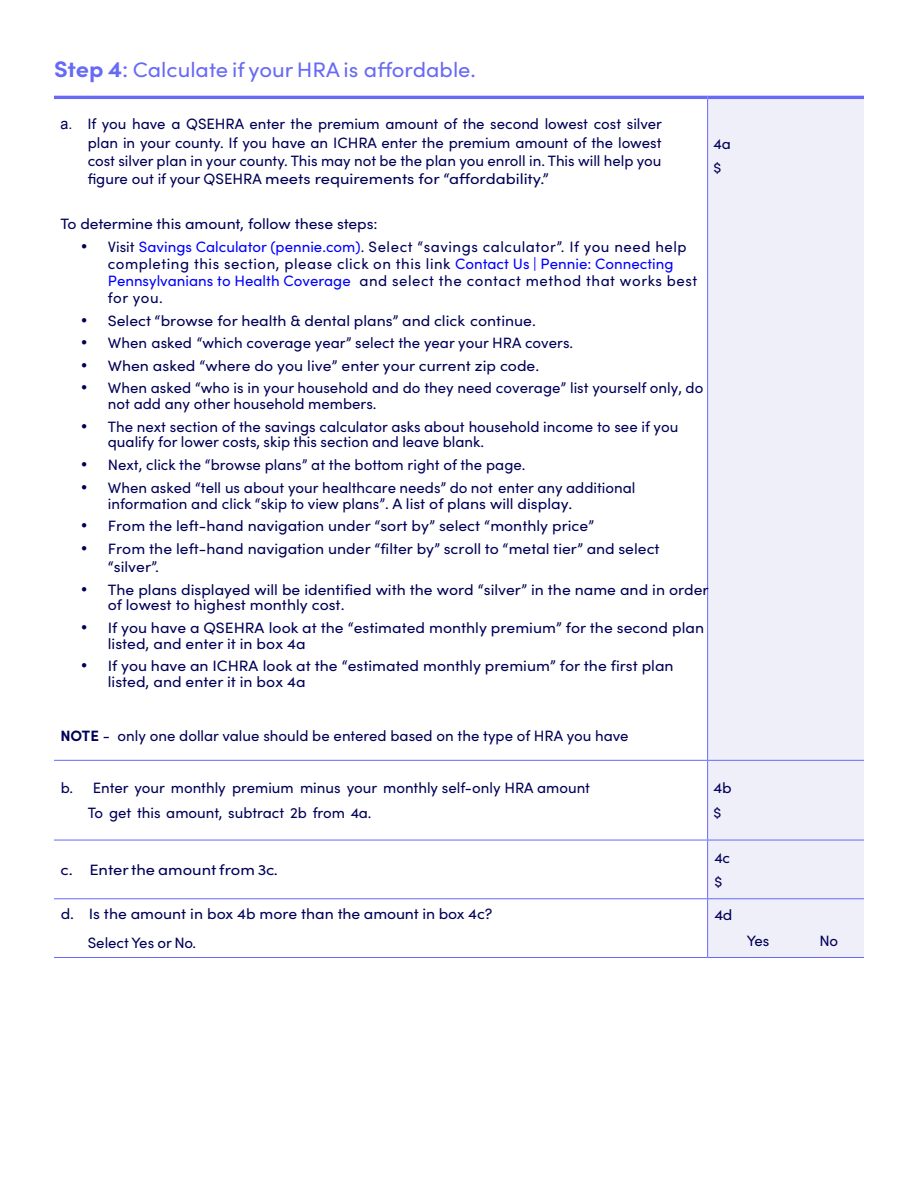
<style>
.page{position:relative;width:918px;height:1188px;background:#fff}
.page>*{position:absolute;margin:0;border:0;box-sizing:border-box;transform-origin:0 0}
.t1{font:21px "Sofia Pro";color:#676af5;scale:1.05 1}
.t2{font:15px/18.5px "Sofia Pro";color:#000058}
.t3{font:15px/15.6px "Sofia Pro";color:#000058;scale:1.05 1}
.t4{font:15px/17.2px "Sofia Pro";letter-spacing:.035em;color:#000058}
.t5{font:15px "Sofia Pro";color:#000058;scale:1.1 1}
.s1{font-weight:700;font-size:22.5px}
.s2{font-size:22.5px}
.s3{font-family:"Arial"}
.s4{color:#00f}
.s5{font-weight:700}
</style>
<div class="page">
<div style="left:708px;top:99px;width:156px;height:858px;background:#efeffa"></div>
<hr style="left:54px;top:96px;width:654px;height:3px;background:#676af5">
<hr style="left:708px;top:96px;width:156px;height:3px;background:#676af5">
<hr style="left:707px;top:99px;width:1px;height:661px;background:#676af5">
<hr style="left:54px;top:760px;width:654px;height:1px;background:#676af5">
<hr style="left:708px;top:760px;width:156px;height:1px;background:#676af5">
<hr style="left:707px;top:761px;width:1px;height:79px;background:#676af5">
<hr style="left:54px;top:840px;width:654px;height:1px;background:#676af5">
<hr style="left:708px;top:840px;width:156px;height:1px;background:#676af5">
<hr style="left:707px;top:840px;width:1px;height:58px;background:#676af5">
<hr style="left:54px;top:898px;width:654px;height:1px;background:#676af5">
<hr style="left:708px;top:898px;width:156px;height:1px;background:#676af5">
<hr style="left:707px;top:899px;width:1px;height:58px;background:#676af5">
<hr style="left:54px;top:957px;width:654px;height:1px;background:#676af5">
<hr style="left:708px;top:957px;width:156px;height:1px;background:#676af5">
<h1 class="t1" style="left:54px;top:54px;width:403px"><span class="s1">Step 4</span><span class="s2">:</span> Calculate if your HRA is affordable.</h1>
<p class="t2" style="left:88px;top:114px;width:576px;text-align:justify;text-indent:-27px"><span class="s3">a.</span> If you have a QSEHRA enter the premium amount of the second lowest cost silver plan in your county. If you have an ICHRA enter the premium amount of the lowest cost silver plan in your county. This may not be the plan you enroll in. This will help you figure out if your QSEHRA meets requirements for “affordability.”</p>
<p class="t3" style="left:60px;top:215px;width:304px">To determine this amount, follow these steps:</p>
<p class="t4" style="left:108px;top:237px;width:591px;text-indent:-27px">• Visit <span class="s4">Savings Calculator (pennie.com)</span>. Select “savings calculator”. If you need help completing this section, please click on this link <span class="s4">Contact Us | Pennie: Connecting Pennsylvanians to Health Coverage</span> and select the contact method that works best for you.</p>
<p class="t3" style="left:81px;top:312px;width:435px">• Select “browse for health &amp; dental plans” and click continue.</p>
<p class="t2" style="left:81px;top:333px;width:494px">• When asked “which coverage year” select the year your HRA covers.</p>
<p class="t3" style="left:81px;top:357px;width:438px">• When asked “where do you live” enter your current zip code.</p>
<p class="t2" style="left:108px;top:380px;width:597px;line-height:15.6px;text-indent:-27px">• When asked “who is in your household and do they need coverage” list yourself only, do not add any other household members.</p>
<p class="t2" style="left:108px;top:418px;width:572px;line-height:15.6px;text-indent:-27px">• The next section of the savings calculator asks about household income to see if you qualify for lower costs, skip this section and leave blank.</p>
<p class="t2" style="left:81px;top:455px;width:446px">• Next, click the “browse plans” at the bottom right of the page.</p>
<p class="t2" style="left:108px;top:479px;width:529px;line-height:15.6px;text-indent:-27px">• When asked “tell us about your healthcare needs” do not enter any additional information and click “skip to view plans”. A list of plans will display.</p>
<p class="t3" style="left:81px;top:517px;width:491px">• From the left-hand navigation under “sort by” select “monthly price”</p>
<p class="t3" style="left:108px;top:539px;width:527px;line-height:18px;text-indent:-27px">• From the left-hand navigation under “filter by” scroll to “metal tier” and select “silver”.</p>
<p class="t3" style="left:108px;top:581px;width:574px;text-indent:-27px">• The plans displayed will be identified with the word “silver” in the name and in order of lowest to highest monthly cost.</p>
<p class="t3" style="left:108px;top:619px;width:569px;text-indent:-27px">• If you have a QSEHRA look at the “estimated monthly premium” for the second plan listed, and enter it in box 4a</p>
<p class="t3" style="left:108px;top:658px;width:540px;text-indent:-27px">• If you have an ICHRA look at the “estimated monthly premium” for the first plan listed, and enter it in box 4a</p>
<p class="t2" style="left:714px;top:131px;width:19px;line-height:24.3px">4a $</p>
<p class="t2" style="left:60px;top:725px;width:570px"><span class="s5">NOTE</span> - only one dollar value should be entered based on the type of HRA you have</p>
<p class="t2" style="left:88px;top:775px;width:504px;line-height:24.6px;text-indent:-27px">b. Enter your monthly premium minus your monthly self-only HRA amount<br>To get this amount, subtract 2b from 4a.</p>
<p class="t3" style="left:714px;top:775px;width:19px;line-height:24.3px">4b $</p>
<p class="t5" style="left:60px;top:859px;width:199px">c. Enter the amount from 3c.</p>
<p class="t2" style="left:714px;top:844px;width:17px;line-height:24.3px">4c $</p>
<p class="t3" style="left:88px;top:899px;width:387px;line-height:28.5px;text-indent:-27px">d. Is the amount in box 4b more than the amount in box 4c?<br>Select Yes or No.</p>
<p class="t3" style="left:714px;top:906px;width:19px">4d</p>
<p class="t2" style="left:747px;top:930px;width:24px">Yes</p>
<p class="t2" style="left:819px;top:930px;width:20px">No</p>
</div>
